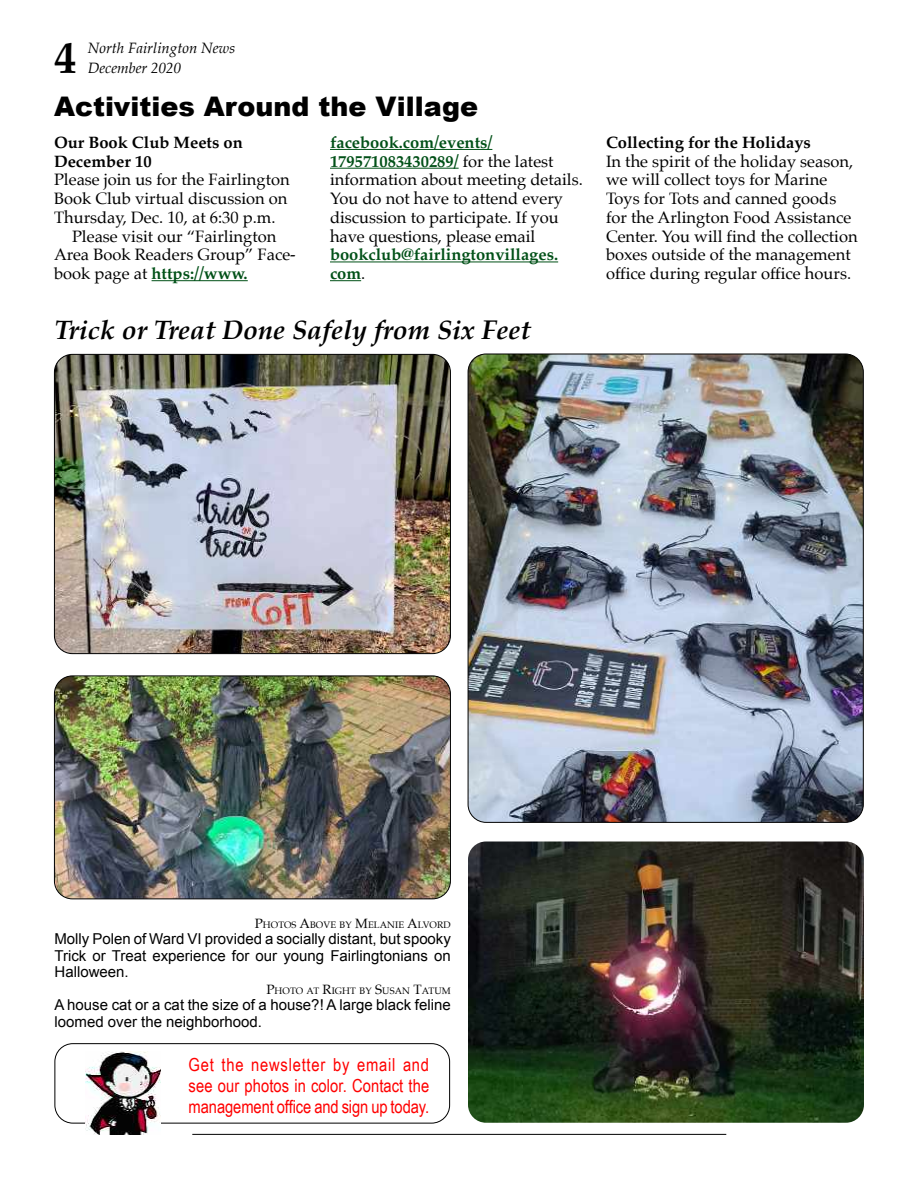
<style>
.page{position:relative;width:918px;height:1188px;background:#fff}
.page>*{position:absolute;margin:0;border:0;box-sizing:border-box;transform-origin:0 0}
.t1{font:700 45px "Palatino";color:#000}
.t2{font:italic 700 27px "Palatino";color:#000}
.t3{font:900 27px "Arial";color:#000}
.t4{font:18px/21px "Arial Narrow";letter-spacing:-.005em;color:#f00;text-align:justify}
.t5{font:16.5px/18.8px "Palatino";color:#000}
.t6{font:700 16.5px/18.8px "Palatino";color:#005017}
.t7{font:700 16.5px/18.8px "Palatino";color:#000}
.t8{font:15px/16.5px "Arial";color:#000;text-align:justify}
.t9{font:italic 15px "Palatino";color:#000}
.t10{font:9.45px "Palatino";letter-spacing:.005em;color:#000}
.s1{font-weight:400;color:#000}
.s2{font-weight:700;color:#005017}
.s3{font-size:13.5px}
</style>
<div class="page">
<hr style="left:192px;top:1134px;width:534px;height:1px;background:#000">
<hr style="left:152px;top:280px;width:96px;height:1px;background:#005017">
<hr style="left:330px;top:149px;width:162px;height:1px;background:#005017">
<hr style="left:330px;top:168px;width:129px;height:1px;background:#005017">
<hr style="left:330px;top:261px;width:228px;height:1px;background:#005017">
<hr style="left:330px;top:280px;width:31px;height:1px;background:#005017">
<img style="left:468px;top:354px;width:395px;height:468px">
<img style="left:54px;top:354px;width:396px;height:300px">
<div style="left:54px;top:354px;width:397px;height:300px;border:1px solid #000;border-radius:18px"></div>
<img style="left:54px;top:676px;width:396px;height:223px">
<div style="left:54px;top:676px;width:397px;height:223px;border:1px solid #000;border-radius:18px"></div>
<img style="left:468px;top:842px;width:396px;height:281px">
<div style="left:55px;top:1043px;width:395px;height:80px;border:1px solid #000;border-radius:18px"></div>
<img style="left:85px;top:1052px;width:76px;height:83px">
<p class="t9" style="left:88px;top:35px;width:149px">North Fairlington News</p>
<h1 class="t1" style="left:54px;top:19px;width:24px">4</h1>
<p class="t9" style="left:88px;top:55px;width:95px">December 2020</p>
<h2 class="t3" style="left:54px;top:87px;width:426px">Activities Around the Village</h2>
<p class="t7" style="left:54px;top:132px;width:190px">Our Book Club Meets on<br>December 10</p>
<p class="t5" style="left:54px;top:170px;width:237px">Please join us for the Fairlington</p>
<p class="t5" style="left:54px;top:189px;width:235px">Book Club virtual discussion on</p>
<p class="t5" style="left:54px;top:208px;width:223px">Thursday, Dec. 10, at 6:30 p.m.</p>
<p class="t5" style="left:72px;top:226px;width:206px">Please visit our “Fairlington</p>
<p class="t5" style="left:54px;top:245px;width:243px">Area Book Readers Group” Face-</p>
<p class="t6" style="left:54px;top:264px;width:195px"><span class="s1">book page at</span> https://www.</p>
<p class="t5" style="left:330px;top:133px;width:254px"><span class="s2">facebook.com/events/<br>179571083430289/</span> for the latest information about meeting details.<br>You do not have to attend every discussion to participate. If you have questions, please email</p>
<p class="t6" style="left:330px;top:245px;width:230px">bookclub@fairlingtonvillages. com<span class="s1">.</span></p>
<h2 class="t2" style="left:54px;top:307px;width:478px">Trick or Treat Done Safely from Six Feet</h2>
<p class="t7" style="left:606px;top:132px;width:206px">Collecting for the Holidays</p>
<p class="t5" style="left:606px;top:151px;width:253px">In the spirit of the holiday season, we will collect toys for Marine Toys for Tots and canned goods for the Arlington Food Assistance Center. You will find the collection boxes outside of the management office during regular office hours.</p>
<p class="t10" style="left:255px;top:917px;width:197px"><span class="s3">P</span>HOTOS <span class="s3">A</span>BOVE BY <span class="s3">M</span>ELANIE <span class="s3">A</span>LVORD</p>
<p class="t8" style="left:55px;top:931px;width:398px">Molly Polen of Ward VI provided a socially distant, but spooky Trick or Treat experience for our young Fairlingtonians on Halloween.</p>
<p class="t10" style="left:266px;top:983px;width:186px"><span class="s3">P</span>HOTO AT <span class="s3">R</span>IGHT BY <span class="s3">S</span>USAN <span class="s3">T</span>ATUM</p>
<p class="t8" style="left:55px;top:997px;width:398px">A house cat or a cat the size of a house?! A large black feline loomed over the neighborhood.</p>
<p class="t4" style="left:189px;top:1053px;width:242px">Get the newsletter by email and see our photos in color. Contact the management office and sign up today.</p>
</div>
